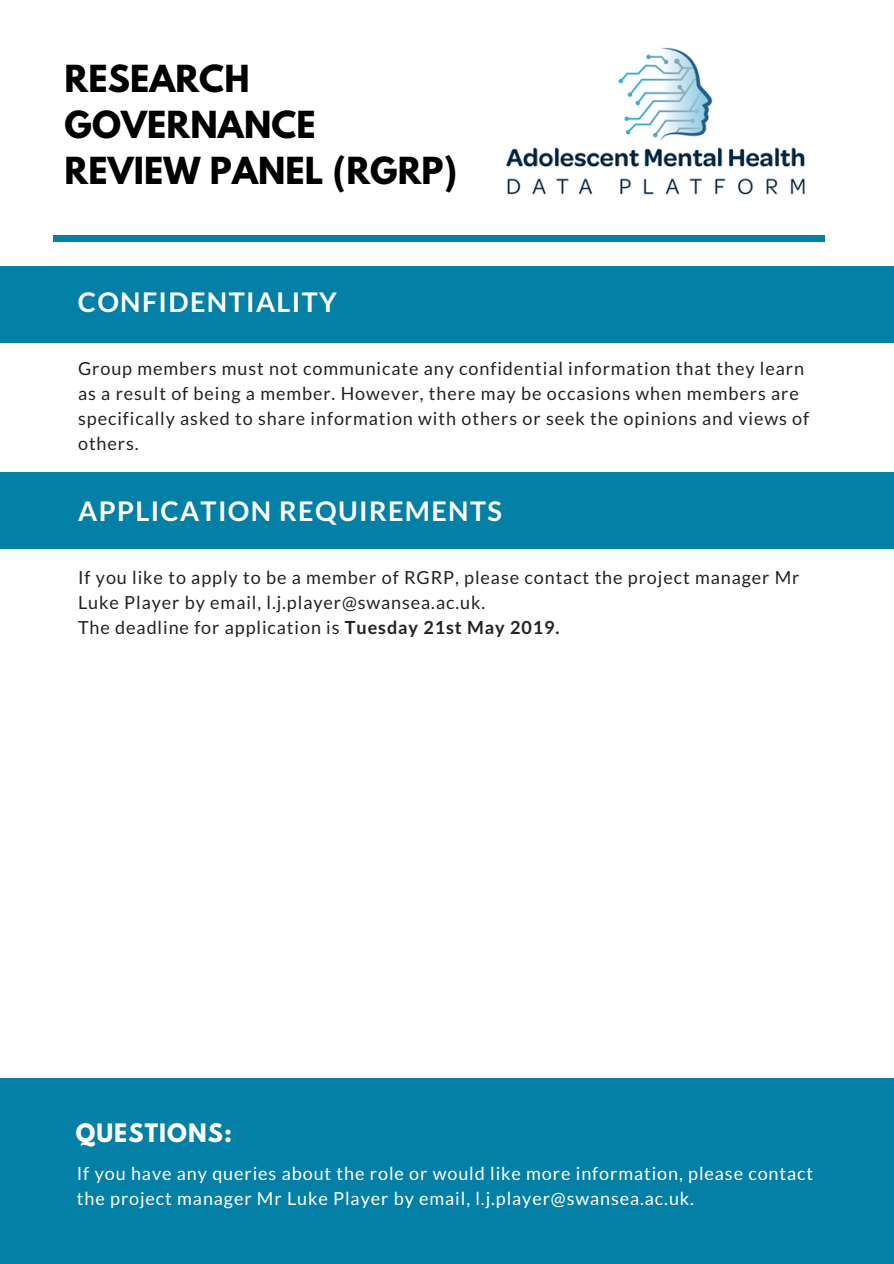
<style>
.page{position:relative;width:894px;height:1264px;background:#fff}
.page>*{position:absolute;margin:0;border:0;box-sizing:border-box;transform-origin:0 0}
.t1{font:700 33px/46.2px "League Spartan";letter-spacing:.005em;color:#000}
.t2{font:700 27px "Lato";letter-spacing:.05em;color:#fff}
.t3{font:700 22.5px "League Spartan";letter-spacing:.05em;color:#fff}
.t4{font:18px/24.8px "Lato";letter-spacing:.05em;color:#222}
.t5{font:18px/24.8px "Lato";letter-spacing:.05em;color:#fff}
.s1{font-weight:700}
</style>
<div class="page">
<img style="left:506px;top:47px;width:299px;height:148px">
<div style="left:53px;top:235px;width:772px;height:7px;background:#047fa6"></div>
<div style="left:0;top:1078px;width:893px;height:185px;background:#047fa6"></div>
<div style="left:0;top:266px;width:893px;height:77px;background:#047fa6"></div>
<div style="left:0;top:472px;width:893px;height:76px;background:#047fa6"></div>
<h1 class="t1" style="left:64px;top:60px;width:394px">RESEARCH<br>GOVERNANCE<br>REVIEW PANEL (RGRP)</h1>
<h2 class="t2" style="left:78px;top:285px;width:260px">CONFIDENTIALITY</h2>
<p class="t4" style="left:78px;top:356px;width:732px">Group members must not communicate any confidential information that they learn as a result of being a member. However, there may be occasions when members are specifically asked to share information with others or seek the opinions and views of others.</p>
<h2 class="t2" style="left:78px;top:494px;width:425px">APPLICATION REQUIREMENTS</h2>
<p class="t4" style="left:78px;top:564px;width:722px">If you like to apply to be a member of RGRP, please contact the project manager Mr<br>Luke Player by email, l.j.player@swansea.ac.uk.<br>The deadline for application is <span class="s1">Tuesday 21st May 2019.</span></p>
<p class="t3" style="left:76px;top:1121px;width:158px">QUESTIONS:</p>
<p class="t5" style="left:77px;top:1160px;width:737px">If you have any queries about the role or would like more information, please contact the project manager Mr Luke Player by email, l.j.player@swansea.ac.uk.</p>
</div>
